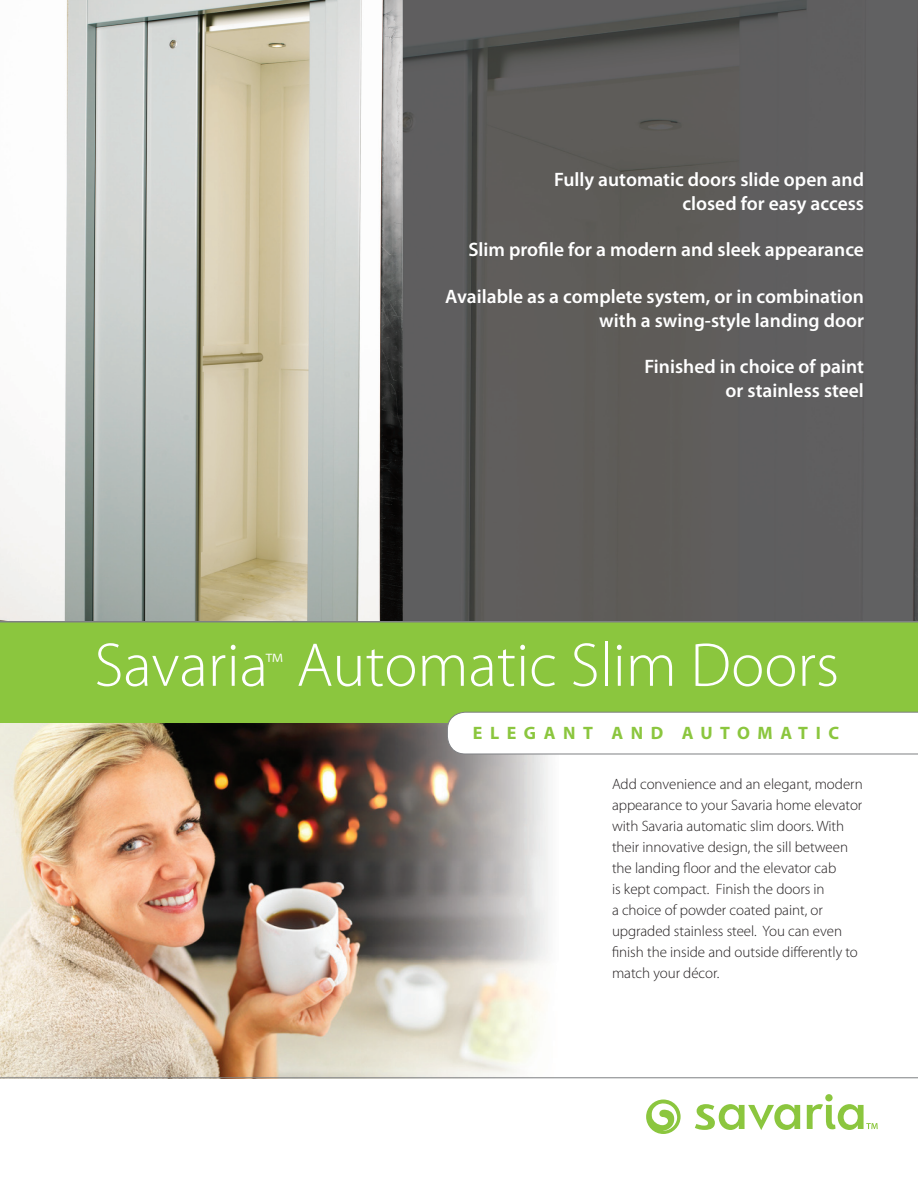
<style>
.page{position:relative;width:918px;height:1188px;background:#fff}
.page>*{position:absolute;margin:0;border:0;box-sizing:border-box;transform-origin:0 0}
.t1{font:300 62.4px "Myriad Pro";color:#fff}
.t2{font:600 19.5px/23.4px "Myriad Pro";color:#fff;text-align:right}
.t3{font:700 18px "Myriad Pro";letter-spacing:.42em;color:#8bc63e}
.t4{font:300 15px/21px "Myriad Pro";letter-spacing:-.005em;color:#231f20}
</style>
<div class="page">
<svg style="left:695px;top:1104px;width:105px;height:26px"></svg>
<svg style="left:646px;top:1100px;width:35px;height:34px"></svg>
<svg style="left:807px;top:1094px;width:71px;height:36px"></svg>
<img style="left:0;top:0;width:918px;height:621px">
<img style="left:0;top:723px;width:562px;height:354px">
<div style="left:0;top:621px;width:918px;height:102px;background:#8bc63e"></div>
<svg style="left:447px;top:712px;width:471px;height:42px"></svg>
<hr style="left:0;top:1077px;width:918px;height:1px;background:#7e8083">
<hr style="left:0;top:621px;width:918px;height:1px;background:#7e8083">
<p class="t2" style="left:554px;top:168px;width:311px">Fully automatic doors slide open and closed for easy access</p>
<p class="t2" style="left:468px;top:238px;width:397px">Slim profile for a modern and sleek appearance</p>
<p class="t2" style="left:445px;top:285px;width:420px">Available as a complete system, or in combination with a swing-style landing door</p>
<p class="t2" style="left:644px;top:355px;width:221px">Finished in choice of paint or stainless steel</p>
<p class="t1" style="left:94px;top:631px;width:746px">Savaria<sup>™</sup> Automatic Slim Doors</p>
<p class="t3" style="left:473px;top:721px;width:368px">ELEGANT AND AUTOMATIC</p>
<p class="t4" style="left:612px;top:774px;width:252px">Add convenience and an elegant, modern appearance to your Savaria home elevator with Savaria automatic slim doors. With their innovative design, the sill between the landing floor and the elevator cab<br>is kept compact. Finish the doors in<br>a choice of powder coated paint, or upgraded stainless steel. You can even finish the inside and outside differently to match your décor.</p>
</div>
